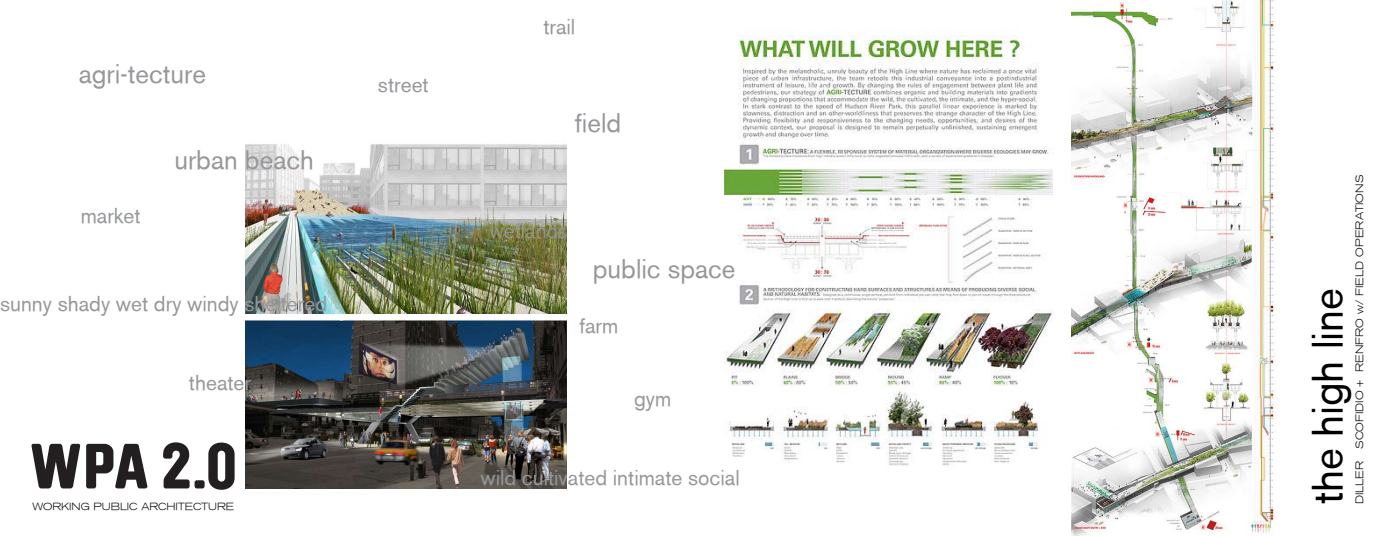
<style>
.page{position:relative;width:1386px;height:536px;background:#fff}
.page>*{position:absolute;margin:0;border:0;box-sizing:border-box;transform-origin:0 0}
.t1{font:42px "Akzidenz Grotesk BE";color:#000}
.t2{font:26.25px "Akzidenz Grotesk BE";color:#95979a}
.t3{font:21px "Akzidenz Grotesk BE";color:#95979a}
.t4{font:21px "Akzidenz Grotesk BE Light";color:#95979a}
.t5{font:10.5px "Akzidenz Grotesk BE Light Ex";color:#000}
.t6{font:10.15px "Akzidenz Grotesk BE Light Ex";color:#000}
</style>
<div class="page">
<svg style="left:32px;top:443px;width:48px;height:45px"></svg>
<svg style="left:86px;top:443px;width:61px;height:45px"></svg>
<svg style="left:163px;top:442px;width:27px;height:46px"></svg>
<div style="left:195px;top:480px;width:10px;height:8px;background:#231f20;border-radius:2px"></div>
<svg style="left:208px;top:442px;width:27px;height:47px"></svg>
<img style="left:245px;top:144px;width:321px;height:169px">
<img style="left:245px;top:320px;width:321px;height:168px">
<img style="left:724px;top:35px;width:329px;height:431px">
<img style="left:1071px;top:0;width:203px;height:536px">
<p class="t2" style="left:79px;top:58px;width:129px">agri-tecture</p>
<p class="t3" style="left:81px;top:203px;width:61px">market</p>
<p class="t2" style="left:174px;top:144px;width:141px">urban beach</p>
<p class="t3" style="left:0;top:291px;width:329px">sunny shady wet dry windy sheltered</p>
<p class="t3" style="left:189px;top:370px;width:64px">theater</p>
<p class="t6" style="left:32px;top:500px;width:204px">WORKING PUBLIC ARCHITECTURE</p>
<p class="t3" style="left:378px;top:72px;width:52px">street</p>
<p class="t3" style="left:543px;top:14px;width:33px">trail</p>
<p class="t2" style="left:575px;top:107px;width:48px">field</p>
<p class="t4" style="left:489px;top:218px;width:79px">wetlands</p>
<p class="t2" style="left:593px;top:253px;width:144px">public space</p>
<p class="t3" style="left:579px;top:313px;width:40px">farm</p>
<p class="t3" style="left:634px;top:386px;width:39px">gym</p>
<p class="t3" style="left:480px;top:464px;width:261px">wild cultivated intimate social</p>
<p class="t5" style="left:1353px;top:504px;width:331px;rotate:-90deg">DILLER SCOFIDIO + RENFRO w/ FIELD OPERATIONS</p>
<h1 class="t1" style="left:1303px;top:504px;width:218px;rotate:-90deg">the high line</h1>
</div>
